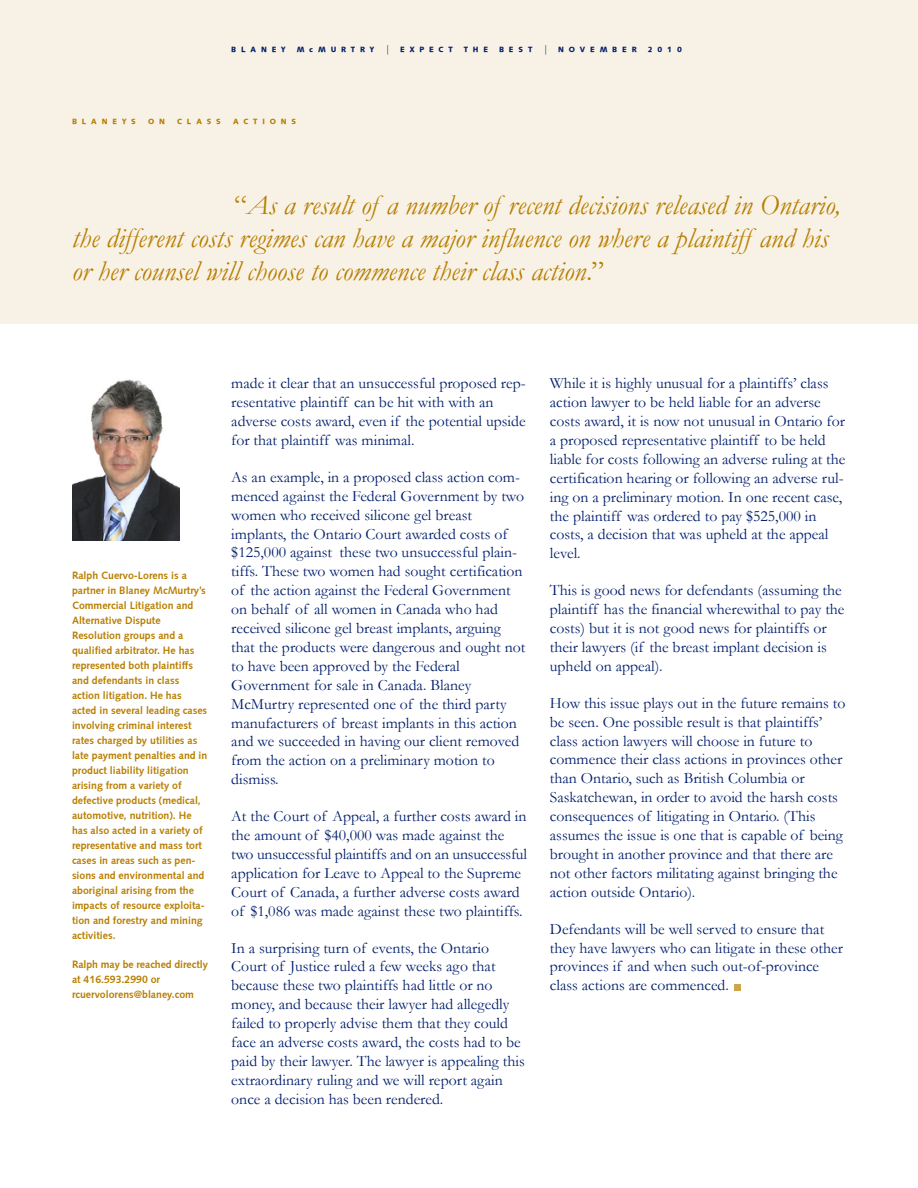
<style>
.page{position:relative;width:918px;height:1188px;background:#fff}
.page>*{position:absolute;margin:0;border:0;box-sizing:border-box;transform-origin:0 0}
.t1{font:italic 28.5px/33px "Garamond";color:#b87e00}
.t2{font:15.75px/18.9px "Garamond";color:#001e6b}
.t3{font:700 10.5px/15px "Syntax Roman";color:#b87e00}
.t4{font:900 7.5px "Syntax";letter-spacing:.65em;color:#001e6b}
.t5{font:900 7.5px "Syntax";letter-spacing:.65em;color:#b87e00}
.s1{font-family:"Garamond";font-weight:400;font-size:10.5px}
.s2{font-style:normal}
</style>
<div class="page">
<div style="left:0;top:0;width:918px;height:324px;background:#f8f2e6"></div>
<div style="left:734px;top:984px;width:7px;height:6px;background:#cda54d"></div>
<img style="left:72px;top:379px;width:108px;height:161px">
<p class="t4" style="left:231px;top:45px;width:56px">BLANEY</p>
<p class="t4" style="left:297px;top:45px;width:158px">McMURTRY <span class="s1">|</span> EXPECT</p>
<p class="t4" style="left:464px;top:45px;width:26px">THE</p>
<p class="t4" style="left:499px;top:45px;width:139px">BEST <span class="s1">|</span> NOVEMBER</p>
<p class="t4" style="left:648px;top:45px;width:36px">2010</p>
<p class="t5" style="left:72px;top:117px;width:65px">BLANEYS</p>
<p class="t5" style="left:148px;top:117px;width:18px">O N</p>
<p class="t5" style="left:177px;top:117px;width:45px">CLASS</p>
<p class="t5" style="left:233px;top:117px;width:65px">ACTIONS</p>
<h1 class="t1" style="left:72px;top:189px;width:770px;text-indent:162px"><span class="s2">“</span>As a result of a number of recent decisions released in Ontario, the different costs regimes can have a major influence on where a plaintiff and his or her counsel will choose to commence their class action<span class="s2">.”</span></h1>
<p class="t3" style="left:72px;top:568px;width:137px">Ralph Cuervo-Lorens is a partner in Blaney McMurtry’s<br>Commercial Litigation and<br>Alternative Dispute<br>Resolution groups and a qualified arbitrator. He has represented both plaintiffs and defendants in class action litigation. He has acted in several leading cases involving criminal interest rates charged by utilities as late payment penalties and in product liability litigation arising from a variety of defective products (medical, automotive, nutrition). He has also acted in a variety of representative and mass tort cases in areas such as pen&shy;sions and environmental and aboriginal arising from the impacts of resource exploita&shy;tion and forestry and mining activities.</p>
<p class="t3" style="left:72px;top:957px;width:137px">Ralph may be reached directly at 416.593.2990 or rcuervolorens@blaney.com</p>
<p class="t2" style="left:231px;top:374px;width:296px">made it clear that an unsuccessful proposed rep&shy;resentative plaintiff can be hit with with an adverse costs award, even if the potential upside for that plaintiff was minimal.</p>
<p class="t2" style="left:231px;top:468px;width:296px">As an example, in a proposed class action com&shy;menced against the Federal Government by two women who received silicone gel breast implants, the Ontario Court awarded costs of $125,000 against these two unsuccessful plain&shy;tiffs. These two women had sought certification of the action against the Federal Government on behalf of all women in Canada who had received silicone gel breast implants, arguing that the products were dangerous and ought not to have been approved by the Federal Government for sale in Canada. Blaney McMurtry represented one of the third party manufacturers of breast implants in this action and we succeeded in having our client removed from the action on a preliminary motion to dismiss.</p>
<p class="t2" style="left:231px;top:807px;width:297px">At the Court of Appeal, a further costs award in the amount of $40,000 was made against the two unsuccessful plaintiffs and on an unsuccessful application for Leave to Appeal to the Supreme Court of Canada, a further adverse costs award of $1,086 was made against these two plaintiffs.</p>
<p class="t2" style="left:231px;top:938px;width:295px">In a surprising turn of events, the Ontario Court of Justice ruled a few weeks ago that because these two plaintiffs had little or no money, and because their lawyer had allegedly failed to properly advise them that they could face an adverse costs award, the costs had to be paid by their lawyer. The lawyer is appealing this extraordinary ruling and we will report again once a decision has been rendered.</p>
<p class="t2" style="left:550px;top:374px;width:297px">While it is highly unusual for a plaintiffs’ class action lawyer to be held liable for an adverse costs award, it is now not unusual in Ontario for a proposed representative plaintiff to be held liable for costs following an adverse ruling at the certification hearing or following an adverse rul&shy;ing on a preliminary motion. In one recent case, the plaintiff was ordered to pay $525,000 in costs, a decision that was upheld at the appeal level.</p>
<p class="t2" style="left:550px;top:581px;width:296px">This is good news for defendants (assuming the plaintiff has the financial wherewithal to pay the costs) but it is not good news for plaintiffs or their lawyers (if the breast implant decision is upheld on appeal).</p>
<p class="t2" style="left:550px;top:694px;width:297px">How this issue plays out in the future remains to be seen. One possible result is that plaintiffs’ class action lawyers will choose in future to commence their class actions in provinces other than Ontario, such as British Columbia or Saskatchewan, in order to avoid the harsh costs consequences of litigating in Ontario. (This assumes the issue is one that is capable of being brought in another province and that there are not other factors militating against bringing the action outside Ontario).</p>
<p class="t2" style="left:550px;top:920px;width:295px">Defendants will be well served to ensure that they have lawyers who can litigate in these other provinces if and when such out-of-province class actions are commenced.</p>
</div>
